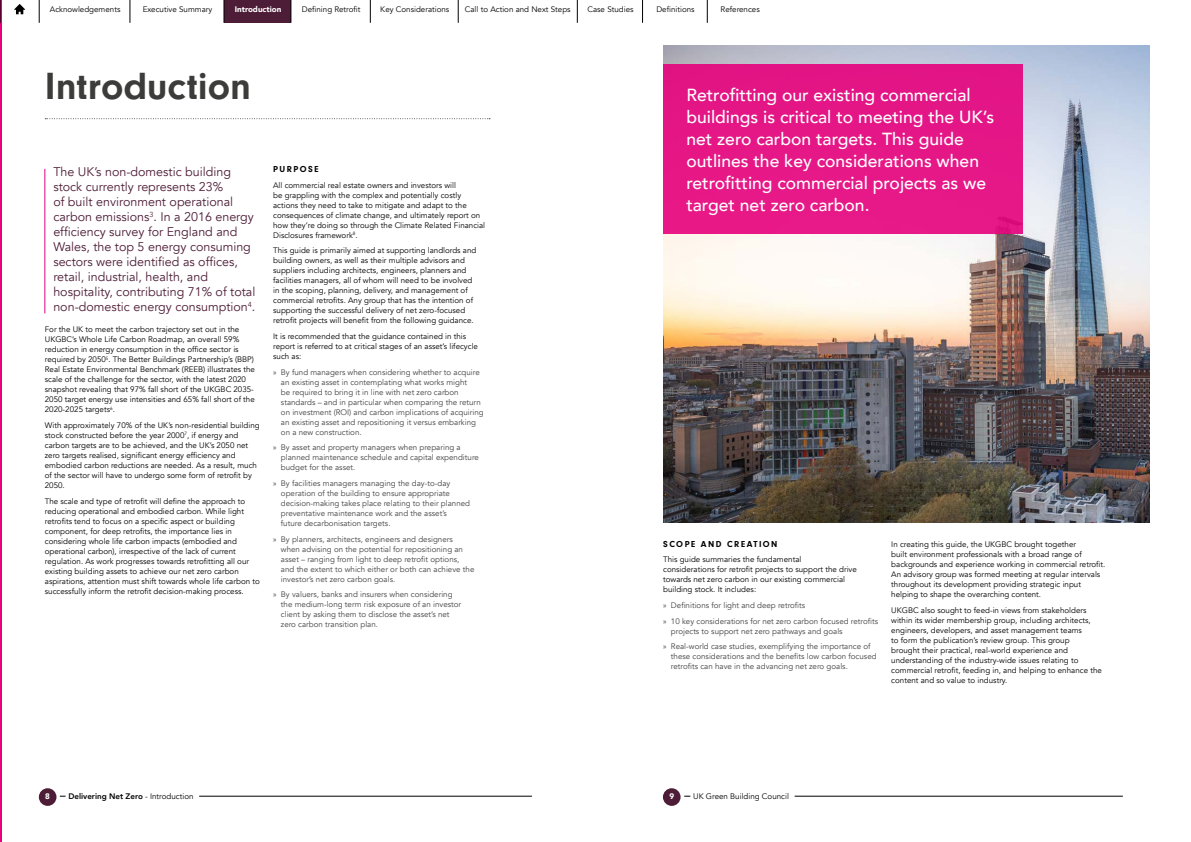
<style>
.page{position:relative;width:1191px;height:842px;background:#fff}
.page>*{position:absolute;margin:0;border:0;box-sizing:border-box;transform-origin:0 0}
.t1{font:700 39.3px "Neuzeit Gro";color:#3c3c3b}
.t2{font:500 17.5px/21.9px "Avenir";color:#fff}
.t3{font:12.5px/15px "Avenir";color:#4d1c36}
.t4{font:700 9px "Neuzeit Gro";letter-spacing:.16em;color:#000}
.t5{font:8px/10px "Avenir";color:#000}
.t6{font:8px/10px "Avenir";color:#424241}
.t7{font:800 8px "Avenir";color:#000}
.t8{font:900 8px "Avenir";color:#fff}
.s1{font-family:"Myriad Pro"}
.s2{font-weight:400}
</style>
<div class="page">
<hr style="left:60px;top:796px;width:472px;height:1px;background:#000">
<hr style="left:0;top:0;width:2px;height:842px;background:#e6007c">
<div style="left:39px;top:788px;width:17px;height:18px;background:#4d1c36;border-radius:50%"></div>
<div style="left:663px;top:788px;width:17px;height:18px;background:#4d1c36;border-radius:50%"></div>
<div style="left:66px;top:794px;width:133px;height:10px;background:#fff"></div>
<hr style="left:684px;top:796px;width:438px;height:1px;background:#000">
<div style="left:690px;top:795px;width:104px;height:10px;background:#fff"></div>
<svg style="left:45px;top:118px;width:445px;height:1px"></svg>
<hr style="left:44px;top:169px;width:1px;height:144px;background:#e6007c">
<img style="left:663px;top:45px;width:486px;height:477px">
<div style="left:663px;top:65px;width:359px;height:169px;background:#e51787"></div>
<div style="left:224px;top:0;width:67px;height:23px;background:#4d1c36"></div>
<svg style="left:0;top:0;width:1px;height:23px"></svg>
<svg style="left:577px;top:0;width:1px;height:23px"></svg>
<svg style="left:642px;top:0;width:1px;height:23px"></svg>
<svg style="left:458px;top:0;width:1px;height:23px"></svg>
<svg style="left:130px;top:0;width:1px;height:23px"></svg>
<svg style="left:707px;top:0;width:1px;height:23px"></svg>
<svg style="left:370px;top:0;width:1px;height:23px"></svg>
<svg style="left:291px;top:0;width:1px;height:23px"></svg>
<svg style="left:39px;top:0;width:1px;height:23px"></svg>
<svg style="left:224px;top:0;width:1px;height:23px"></svg>
<svg style="left:14px;top:4px;width:11px;height:10px"></svg>
<p class="t5" style="left:50px;top:4px;width:72px">Acknowledgements</p>
<p class="t5" style="left:143px;top:4px;width:71px">Executive Summary</p>
<p class="t8" style="left:235px;top:2px;width:48px">Introduction</p>
<p class="t5" style="left:302px;top:4px;width:60px">Defining Retrofit</p>
<p class="t5" style="left:380px;top:4px;width:71px">Key Considerations</p>
<p class="t5" style="left:465px;top:4px;width:107px">Call to Action and Next Steps</p>
<p class="t5" style="left:587px;top:4px;width:48px">Case Studies</p>
<p class="t5" style="left:656px;top:4px;width:40px">Definitions</p>
<p class="t5" style="left:720px;top:4px;width:41px">References</p>
<h1 class="t1" style="left:45px;top:64px;width:208px">Introduction</h1>
<p class="t3" style="left:53px;top:164px;width:203px">The UK’s non-domestic building stock currently represents 23%<br>of built environment operational carbon emissions<sup>3</sup>. In a 2016 energy efficiency survey for England and Wales, the top 5 energy consuming sectors were identified as offices, retail, industrial, health, and hospitality, contributing 71% of total non-domestic energy consumption<sup>4</sup>.</p>
<p class="t5" style="left:45px;top:325px;width:212px">For the UK to meet the carbon trajectory set out in the UKGBC’s Whole Life Carbon Roadmap, an overall 59% reduction in energy consumption in the office sector is required by 2050<sup>5</sup>. The Better Buildings Partnership’s (BBP)<br>Real Estate Environmental Benchmark (REEB) illustrates the scale of the challenge for the sector, with the latest 2020 snapshot revealing that 97% fall short of the UKGBC 2035- 2050 target energy use intensities and 65% fall short of the 2020-2025 targets<sup>6</sup>.</p>
<p class="t5" style="left:45px;top:420px;width:216px">With approximately 70% of the UK’s non-residential building stock constructed before the year 2000<sup>7</sup>, if energy and carbon targets are to be achieved, and the UK’s 2050 net zero targets realised, significant energy efficiency and embodied carbon reductions are needed. As a result, much of the sector will have to undergo some form of retrofit by 2050.</p>
<p class="t5" style="left:45px;top:496px;width:216px">The scale and type of retrofit will define the approach to reducing operational and embodied carbon. While light retrofits tend to focus on a specific aspect or building component, for deep retrofits, the importance lies in considering whole life carbon impacts (embodied and operational carbon), irrespective of the lack of current regulation. As work progresses towards retrofitting all our existing building assets to achieve our net zero carbon aspirations, attention must shift towards whole life carbon to successfully inform the retrofit decision-making process.</p>
<p class="t4" style="left:273px;top:164px;width:47px">PURPOSE</p>
<p class="t5" style="left:273px;top:180px;width:214px">All commercial real estate owners and investors will<br>be grappling with the complex and potentially costly actions they need to take to mitigate and adapt to the consequences of climate change, and ultimately report on how they’re doing so through the Climate Related Financial Disclosures framework<sup>8</sup>.</p>
<p class="t5" style="left:273px;top:246px;width:205px">This guide is primarily aimed at supporting landlords and building owners, as well as their multiple advisors and suppliers including architects, engineers, planners and facilities managers, all of whom will need to be involved in the scoping, planning, delivery, and management of commercial retrofits. Any group that has the intention of supporting the successful delivery of net zero-focused retrofit projects will benefit from the following guidance.</p>
<p class="t5" style="left:273px;top:331px;width:206px">It is recommended that the guidance contained in this report is referred to at critical stages of an asset’s lifecycle such as:</p>
<p class="t6" style="left:281px;top:367px;width:204px;text-indent:-8px"><span class="s1">»</span> By fund managers when considering whether to acquire an existing asset in contemplating what works might<br>be required to bring it in line with net zero carbon standards – and in particular when comparing the return on investment (ROI) and carbon implications of acquiring an existing asset and repositioning it versus embarking on a new construction.</p>
<p class="t6" style="left:281px;top:443px;width:199px;text-indent:-8px"><span class="s1">»</span> By asset and property managers when preparing a planned maintenance schedule and capital expenditure budget for the asset.</p>
<p class="t6" style="left:281px;top:478px;width:191px;text-indent:-8px"><span class="s1">»</span> By facilities managers managing the day-to-day operation of the building to ensure appropriate decision-making takes place relating to their planned preventative maintenance work and the asset’s<br>future decarbonisation targets.</p>
<p class="t6" style="left:281px;top:534px;width:195px;text-indent:-8px"><span class="s1">»</span> By planners, architects, engineers and designers<br>when advising on the potential for repositioning an asset – ranging from light to deep retrofit options, and the extent to which either or both can achieve the investor’s net zero carbon goals.</p>
<p class="t6" style="left:281px;top:590px;width:182px;text-indent:-8px"><span class="s1">»</span> By valuers, banks and insurers when considering the medium-long term risk exposure of an investor client by asking them to disclose the asset’s net zero carbon transition plan.</p>
<h2 class="t2" style="left:686px;top:83px;width:309px">Retrofitting our existing commercial buildings is critical to meeting the UK’s net zero carbon targets. This guide outlines the key considerations when retrofitting commercial projects as we target net zero carbon.</h2>
<p class="t4" style="left:663px;top:539px;width:116px">SCOPE AND CREATION</p>
<p class="t5" style="left:663px;top:555px;width:195px">This guide summaries the fundamental<br>considerations for retrofit projects to support the drive towards net zero carbon in our existing commercial building stock. It includes:</p>
<p class="t6" style="left:663px;top:598px;width:216px;line-height:15.7px"><span class="s1">»</span> Definitions for light and deep retrofits<br><span class="s1">»</span> 10 key considerations for net zero carbon focused retrofits</p>
<p class="t6" style="left:663px;top:623px;width:209px;line-height:15.7px;text-indent:8px">projects to support net zero pathways and goals<br><span class="s1">»</span> Real-world case studies, exemplifying the importance of</p>
<p class="t6" style="left:671px;top:652px;width:207px">these considerations and the benefits low carbon focused retrofits can have in the advancing net zero goals.</p>
<p class="t5" style="left:891px;top:539px;width:216px">In creating this guide, the UKGBC brought together<br>built environment professionals with a broad range of backgrounds and experience working in commercial retrofit.<br>An advisory group was formed meeting at regular intervals throughout its development providing strategic input helping to shape the overarching content.</p>
<p class="t5" style="left:891px;top:605px;width:212px">UKGBC also sought to feed-in views from stakeholders within its wider membership group, including architects, engineers, developers, and asset management teams<br>to form the publication’s review group. This group<br>brought their practical, real-world experience and understanding of the industry-wide issues relating to commercial retrofit, feeding in, and helping to enhance the content and so value to industry.</p>
<p class="t8" style="left:45px;top:790px;width:6px">8</p>
<p class="t7" style="left:68px;top:789px;width:127px">Delivering Net Zero <span class="s2">- Introduction</span></p>
<p class="t8" style="left:669px;top:790px;width:6px">9</p>
<p class="t5" style="left:693px;top:792px;width:97px">UK Green Building Council</p>
</div>
